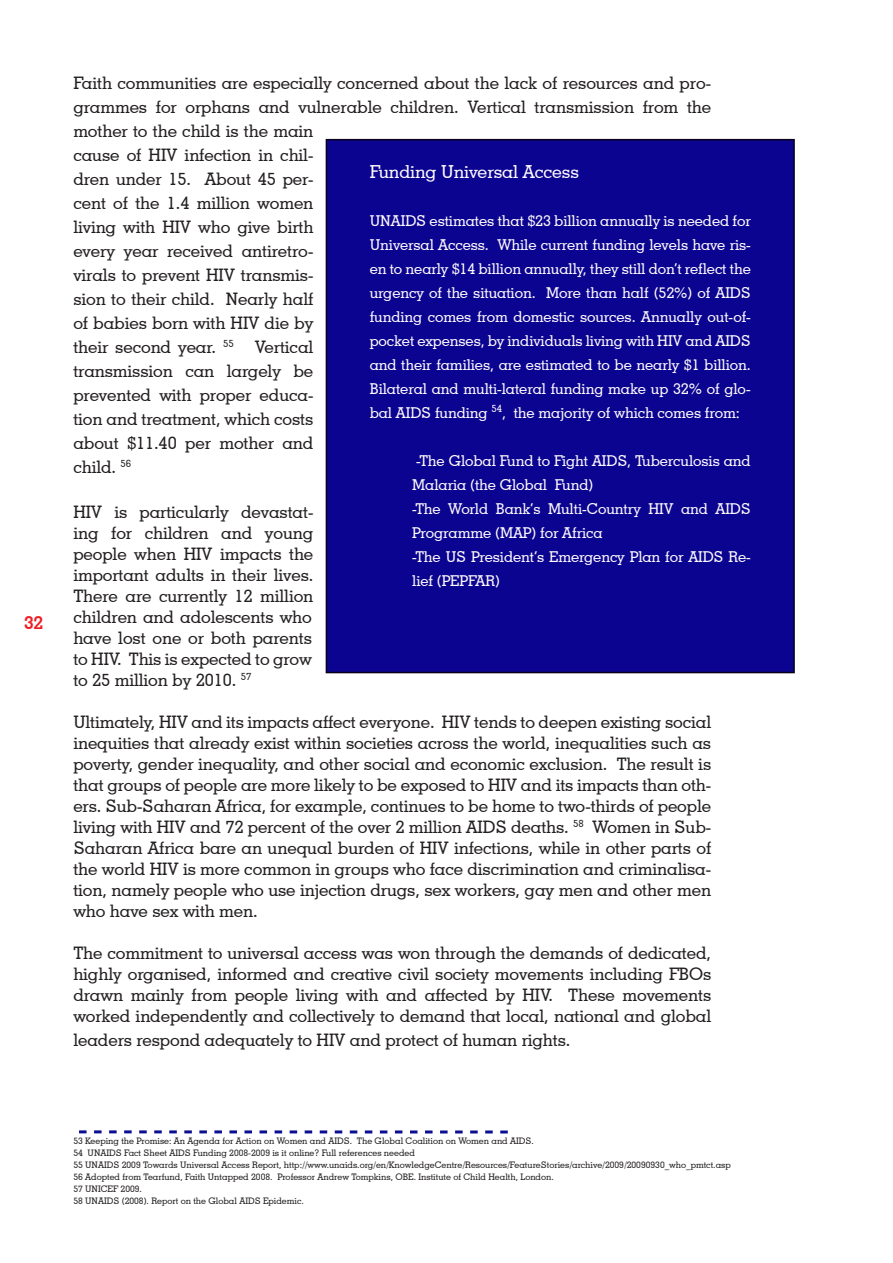
<style>
.page{position:relative;width:893px;height:1263px;background:#fff}
.page>*{position:absolute;margin:0;border:0;box-sizing:border-box;transform-origin:0 0}
.t1{font:500 18px "Geometric Slab 703 BT";letter-spacing:-.005em;color:#fffbfc}
.t2{font:700 18px "Geometric Slab 703 BT";color:#ee1d23}
.t3{font:500 17.25px/21px "Geometric Slab 703 BT";letter-spacing:-.005em;color:#231f20;text-align:justify}
.t4{font:500 15px/24px "Geometric Slab 703 BT";letter-spacing:-.005em;color:#fffbfc}
.t5{font:500 9px "Geometric Slab 703 BT";color:#231f20}
</style>
<div class="page">
<div style="left:326px;top:140px;width:468px;height:532px;background:#0a0491"></div>
<div style="left:326px;top:139px;width:469px;height:534px;border:2px solid #0a001a"></div>
<svg style="left:79px;top:1130px;width:429px;height:3px"></svg>
<p class="t2" style="left:24px;top:611px;width:21px">32</p>
<p class="t3" style="left:73px;top:70px;width:639px;line-height:24px;text-align:left">Faith communities are especially concerned about the lack of resources and pro&shy;grammes for orphans and vulnerable children. Vertical transmission from the mother to the child is the main<br>cause of HIV infection in chil-<br>dren under 15. About 45 per-<br>cent of the 1.4 million women<br>living with HIV who give birth<br>every year received antiretro-<br>virals to prevent HIV transmis-<br>sion to their child. Nearly half<br>of babies born with HIV die by<br>their second year. <sup>55</sup> Vertical<br>transmission can largely be<br>prevented with proper educa-<br>tion and treatment, which costs<br>about $11.40 per mother and<br>child. <sup>56</sup></p>
<p class="t3" style="left:73px;top:501px;width:242px">HIV is particularly devastat&shy;ing for children and young people when HIV impacts the important adults in their lives.<br>There are currently 12 million children and adolescents who have lost one or both parents to HIV. This is expected to grow to 25 million by 2010. <sup>57</sup></p>
<p class="t3" style="left:73px;top:711px;width:639px">Ultimately, HIV and its impacts affect everyone. HIV tends to deepen existing social inequities that already exist within societies across the world, inequalities such as poverty, gender inequality, and other social and economic exclusion. The result is that groups of people are more likely to be exposed to HIV and its impacts than oth&shy;ers. Sub-Saharan Africa, for example, continues to be home to two-thirds of people living with HIV and 72 percent of the over 2 million AIDS deaths. <sup>58</sup> Women in Sub-Saharan Africa bare an unequal burden of HIV infections, while in other parts of the world HIV is more common in groups who face discrimination and criminalisa&shy;tion, namely people who use injection drugs, sex workers, gay men and other men who have sex with men.</p>
<p class="t3" style="left:73px;top:942px;width:639px">The commitment to universal access was won through the demands of dedicated, highly organised, informed and creative civil society movements including FBOs drawn mainly from people living with and affected by HIV. These movements worked independently and collectively to demand that local, national and global</p>
<p class="t3" style="left:73px;top:1029px;width:499px">leaders respond adequately to HIV and protect of human rights.</p>
<p class="t1" style="left:370px;top:161px;width:211px">Funding Universal Access</p>
<p class="t4" style="left:370px;top:209px;width:383px;text-align:justify">UNAIDS estimates that $23 billion annually is needed for Universal Access. While current funding levels have ris&shy;en to nearly $14 billion annually, they still don’t reflect the urgency of the situation. More than half (52%) of AIDS funding comes from domestic sources. Annually out-of&shy;pocket expenses, by individuals living with HIV and AIDS and their families, are estimated to be nearly $1 billion.<br>Bilateral and multi-lateral funding make up 32% of glo&shy;bal AIDS funding <sup>54</sup>, the majority of which comes from:</p>
<p class="t4" style="left:412px;top:449px;width:340px">-The Global Fund to Fight AIDS, Tuberculosis and<br>Malaria (the Global Fund)</p>
<p class="t4" style="left:412px;top:497px;width:340px">-The World Bank’s Multi-Country HIV and AIDS<br>Programme (MAP) for Africa</p>
<p class="t4" style="left:412px;top:545px;width:340px">-The US President’s Emergency Plan for AIDS Re&shy;lief (PEPFAR)</p>
<p class="t5" style="left:73px;top:1135px;width:462px">53 Keeping the Promise: An Agenda for Action on Women and AIDS. The Global Coalition on Women and AIDS.</p>
<p class="t5" style="left:73px;top:1147px;width:343px">54 UNAIDS Fact Sheet AIDS Funding 2008-2009 is it online? Full references needed</p>
<p class="t5" style="left:73px;top:1159px;width:659px">55 UNAIDS 2009 Towards Universal Access Report, http://www.unaids.org/en/KnowledgeCentre/Resources/FeatureStories/archive/2009/20090930_who_pmtct.asp</p>
<p class="t5" style="left:73px;top:1171px;width:482px">56 Adopted from Tearfund, Faith Untapped 2008. Professor Andrew Tompkins, OBE. Institute of Child Health, London.</p>
<p class="t5" style="left:73px;top:1183px;width:70px">57 UNICEF 2009.</p>
<p class="t5" style="left:73px;top:1195px;width:232px">58 UNAIDS (2008). Report on the Global AIDS Epidemic.</p>
</div>
